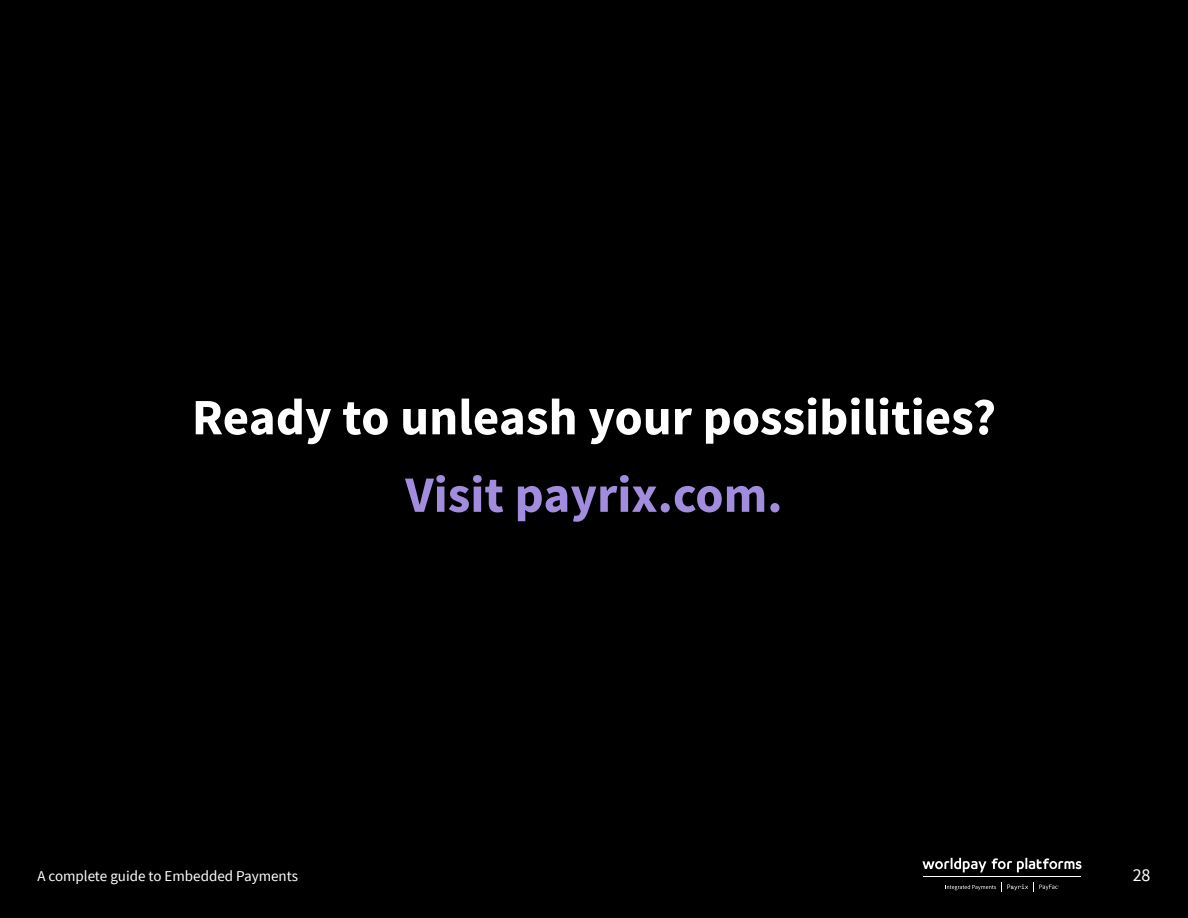
<style>
.page{position:relative;width:1188px;height:918px;background:#000}
.page>*{position:absolute;margin:0;border:0;box-sizing:border-box;transform-origin:0 0}
.t1{font:700 51px "Source Sans Pro";color:#fff}
.t2{font:700 51px "Source Sans Pro";color:#a18cde}
.t3{font:18px "Source Sans Pro";color:#fff}
.t4{font:15px "Source Sans Pro";color:#fff}
</style>
<div class="page">
<hr style="left:923px;top:877px;width:158px;height:1px;background:#fff">
<svg style="left:922px;top:858px;width:64px;height:14px"></svg>
<svg style="left:992px;top:858px;width:89px;height:14px"></svg>
<svg style="left:1007px;top:884px;width:21px;height:7px"></svg>
<svg style="left:1039px;top:884px;width:20px;height:7px"></svg>
<svg style="left:945px;top:885px;width:51px;height:5px"></svg>
<h1 class="t1" style="left:192px;top:385px;width:806px">Ready to unleash your possibilities?</h1>
<h1 class="t2" style="left:405px;top:462px;width:379px">Visit payrix.com.</h1>
<p class="t4" style="left:37px;top:866px;width:262px">A complete guide to Embedded Payments</p>
<p class="t3" style="left:1133px;top:864px;width:19px">28</p>
</div>
